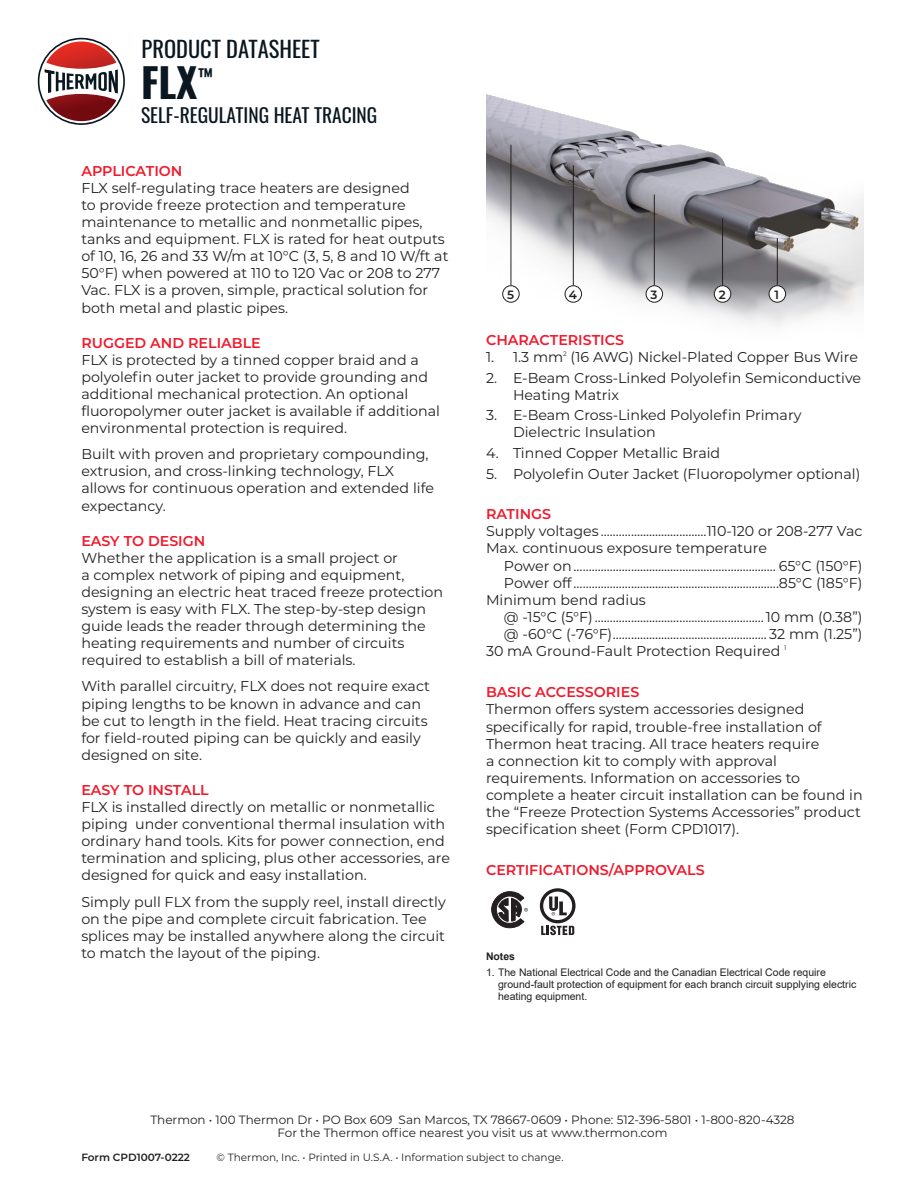
<style>
.page{position:relative;width:918px;height:1188px;background:#fff}
.page>*{position:absolute;margin:0;border:0;box-sizing:border-box;transform-origin:0 0}
.Header__Product_Name{font:700 40.5px "Oswald";color:#0a1720}
.Header__Product_Spec{font:22.5px "Oswald";color:#0a1720}
.Header__Product_Spec-2{font:19.5px "Oswald";color:#0a1720}
.Header__Product_Name-2{font:700 18.15px "Oswald";color:#0a1720}
.Body_Text{font:14.25px/17.1px "Montserrat";color:#231f20}
.Ratings_Body{font:14.25px/17.1px "Montserrat";color:#231f20}
.Body_Head{font:600 14.25px "Montserrat";color:#ee1b2d}
.t1{font:12px/13.5px "Montserrat";color:#231f20;text-align:center}
.Notes_Body{font:600 12px "Montserrat";color:#231f20}
.Notes_Body-2{font:10.5px/12px "Arial";color:#231f20}
.t2{font:10.5px "Montserrat";color:#231f20}
.t3{font:600 10.5px "Montserrat";letter-spacing:-.005em;color:#231f20}
.Notes_Head{font:700 10.5px "Arial";color:#231f20}
</style>
<div class="page">
<svg style="left:38px;top:38px;width:87px;height:87px"></svg>
<img style="left:486px;top:94px;width:378px;height:231px">
<hr style="left:777px;top:238px;width:1px;height:47px;background:#231f20">
<hr style="left:722px;top:218px;width:1px;height:67px;background:#231f20">
<hr style="left:654px;top:195px;width:1px;height:90px;background:#231f20">
<hr style="left:573px;top:165px;width:1px;height:120px;background:#231f20">
<hr style="left:511px;top:145px;width:1px;height:140px;background:#231f20">
<div style="left:769px;top:286px;width:17px;height:16px;background:#fff;border-radius:50%"></div>
<div style="left:769px;top:285px;width:17px;height:18px;border:1px solid #231f20;border-radius:50%"></div>
<div style="left:714px;top:286px;width:17px;height:16px;background:#fff;border-radius:50%"></div>
<div style="left:714px;top:285px;width:17px;height:18px;border:1px solid #231f20;border-radius:50%"></div>
<div style="left:646px;top:286px;width:17px;height:16px;background:#fff;border-radius:50%"></div>
<div style="left:646px;top:285px;width:17px;height:18px;border:1px solid #231f20;border-radius:50%"></div>
<div style="left:565px;top:286px;width:17px;height:16px;background:#fff;border-radius:50%"></div>
<div style="left:565px;top:285px;width:17px;height:18px;border:1px solid #231f20;border-radius:50%"></div>
<div style="left:503px;top:286px;width:16px;height:16px;background:#fff;border-radius:50%"></div>
<div style="left:502px;top:285px;width:18px;height:18px;border:1px solid #231f20;border-radius:50%"></div>
<svg style="left:491px;top:891px;width:37px;height:38px"></svg>
<svg style="left:540px;top:888px;width:36px;height:47px"></svg>
<p class="Header__Product_Spec" style="left:142px;top:29px;width:180px">PRODUCT DATASHEET</p>
<p class="Header__Product_Name" style="left:141px;top:61px;width:58px">FLX</p>
<p class="Header__Product_Name-2" style="left:197px;top:66px;width:17px">™</p>
<p class="Header__Product_Spec-2" style="left:141px;top:98px;width:238px">SELF-REGULATING HEAT TRACING</p>
<p class="Body_Head" style="left:81px;top:161px;width:103px">APPLICATION</p>
<p class="Body_Text" style="left:81px;top:179px;width:369px">FLX self-regulating trace heaters are designed<br>to provide freeze protection and temperature maintenance to metallic and nonmetallic pipes, tanks and equipment. FLX is rated for heat outputs of 10, 16, 26 and 33 W/m at 10°C (3, 5, 8 and 10 W/ft at 50°F) when powered at 110 to 120 Vac or 208 to 277<br>Vac. FLX is a proven, simple, practical solution for both metal and plastic pipes.</p>
<p class="Body_Head" style="left:81px;top:333px;width:181px">RUGGED AND RELIABLE</p>
<p class="Body_Text" style="left:81px;top:351px;width:360px">FLX is protected by a tinned copper braid and a polyolefin outer jacket to provide grounding and additional mechanical protection. An optional fluoropolymer outer jacket is available if additional environmental protection is required.</p>
<p class="Body_Text" style="left:81px;top:445px;width:354px">Built with proven and proprietary compounding, extrusion, and cross-linking technology, FLX allows for continuous operation and extended life expectancy.</p>
<p class="Body_Head" style="left:81px;top:531px;width:126px">EASY TO DESIGN</p>
<p class="Body_Text" style="left:81px;top:549px;width:363px">Whether the application is a small project or<br>a complex network of piping and equipment, designing an electric heat traced freeze protection system is easy with FLX. The step-by-step design guide leads the reader through determining the heating requirements and number of circuits required to establish a bill of materials.</p>
<p class="Body_Text" style="left:81px;top:677px;width:350px">With parallel circuitry, FLX does not require exact piping lengths to be known in advance and can be cut to length in the field. Heat tracing circuits for field-routed piping can be quickly and easily designed on site.</p>
<p class="Body_Head" style="left:81px;top:780px;width:129px">EASY TO INSTALL</p>
<p class="Body_Text" style="left:81px;top:798px;width:370px">FLX is installed directly on metallic or nonmetallic piping under conventional thermal insulation with ordinary hand tools. Kits for power connection, end termination and splicing, plus other accessories, are designed for quick and easy installation.</p>
<p class="Body_Text" style="left:81px;top:892px;width:366px">Simply pull FLX from the supply reel, install directly on the pipe and complete circuit fabrication. Tee splices may be installed anywhere along the circuit to match the layout of the piping.</p>
<p class="Notes_Body" style="left:507px;top:286px;width:9px">5</p>
<p class="Notes_Body" style="left:569px;top:286px;width:10px">4</p>
<p class="Notes_Body" style="left:650px;top:286px;width:8px">3</p>
<p class="Notes_Body" style="left:719px;top:286px;width:8px">2</p>
<p class="Notes_Body" style="left:775px;top:286px;width:6px">1</p>
<p class="Body_Head" style="left:486px;top:330px;width:140px">CHARACTERISTICS</p>
<p class="Body_Text" style="left:486px;top:348px;width:373px">1. 1.3 mm<sup>2</sup> (16 AWG) Nickel-Plated Copper Bus Wire</p>
<p class="Body_Text" style="left:513px;top:368px;width:350px;text-indent:-27px">2. E-Beam Cross-Linked Polyolefin Semiconductive<br>Heating Matrix</p>
<p class="Body_Text" style="left:513px;top:406px;width:290px;text-indent:-27px">3. E-Beam Cross-Linked Polyolefin Primary<br>Dielectric Insulation</p>
<p class="Body_Text" style="left:486px;top:444px;width:236px">4. Tinned Copper Metallic Braid</p>
<p class="Body_Text" style="left:486px;top:465px;width:376px">5. Polyolefin Outer Jacket (Fluoropolymer optional)</p>
<p class="Body_Head" style="left:486px;top:504px;width:67px">RATINGS</p>
<p class="Ratings_Body" style="left:486px;top:522px;width:378px">Supply voltages ...................................110-120 or 208-277 Vac</p>
<p class="Ratings_Body" style="left:504px;top:539px;width:360px;text-indent:-18px">Max. continuous exposure temperature<br>Power on................................................................... 65°C (150°F)</p>
<p class="Ratings_Body" style="left:504px;top:574px;width:360px">Power off....................................................................85°C (185°F)</p>
<p class="Ratings_Body" style="left:504px;top:591px;width:360px;text-indent:-18px">Minimum bend radius<br>@ -15°C (5°F)........................................................10 mm (0.38”) @ -60°C (-76°F)................................................... 32 mm (1.25”)</p>
<p class="Ratings_Body" style="left:486px;top:642px;width:302px">30 mA Ground-Fault Protection Required <sup>1</sup></p>
<p class="Body_Head" style="left:486px;top:682px;width:155px">BASIC ACCESSORIES</p>
<p class="Body_Text" style="left:486px;top:700px;width:378px">Thermon offers system accessories designed specifically for rapid, trouble-free installation of Thermon heat tracing. All trace heaters require<br>a connection kit to comply with approval requirements. Information on accessories to complete a heater circuit installation can be found in the “Freeze Protection Systems Accessories” product specification sheet (Form CPD1017).</p>
<p class="Body_Head" style="left:486px;top:860px;width:220px">CERTIFICATIONS/APPROVALS</p>
<p class="Notes_Head" style="left:486px;top:949px;width:31px">Notes</p>
<p class="Notes_Body-2" style="left:498px;top:966px;width:360px;text-indent:-12px">1. The National Electrical Code and the Canadian Electrical Code require ground-fault protection of equipment for each branch circuit supplying electric heating equipment.</p>
<p class="t1" style="left:150px;top:1112px;width:646px">Thermon • 100 Thermon Dr • PO Box 609 San Marcos, TX 78667-0609 • Phone: 512-396-5801 • 1-800-820-4328<br>For the Thermon office nearest you visit us at www.thermon.com</p>
<p class="t2" style="left:217px;top:1150px;width:349px">© Thermon, Inc. • Printed in U.S.A. • Information subject to change.</p>
<p class="t3" style="left:81px;top:1150px;width:110px">Form CPD1007-0222</p>
</div>
